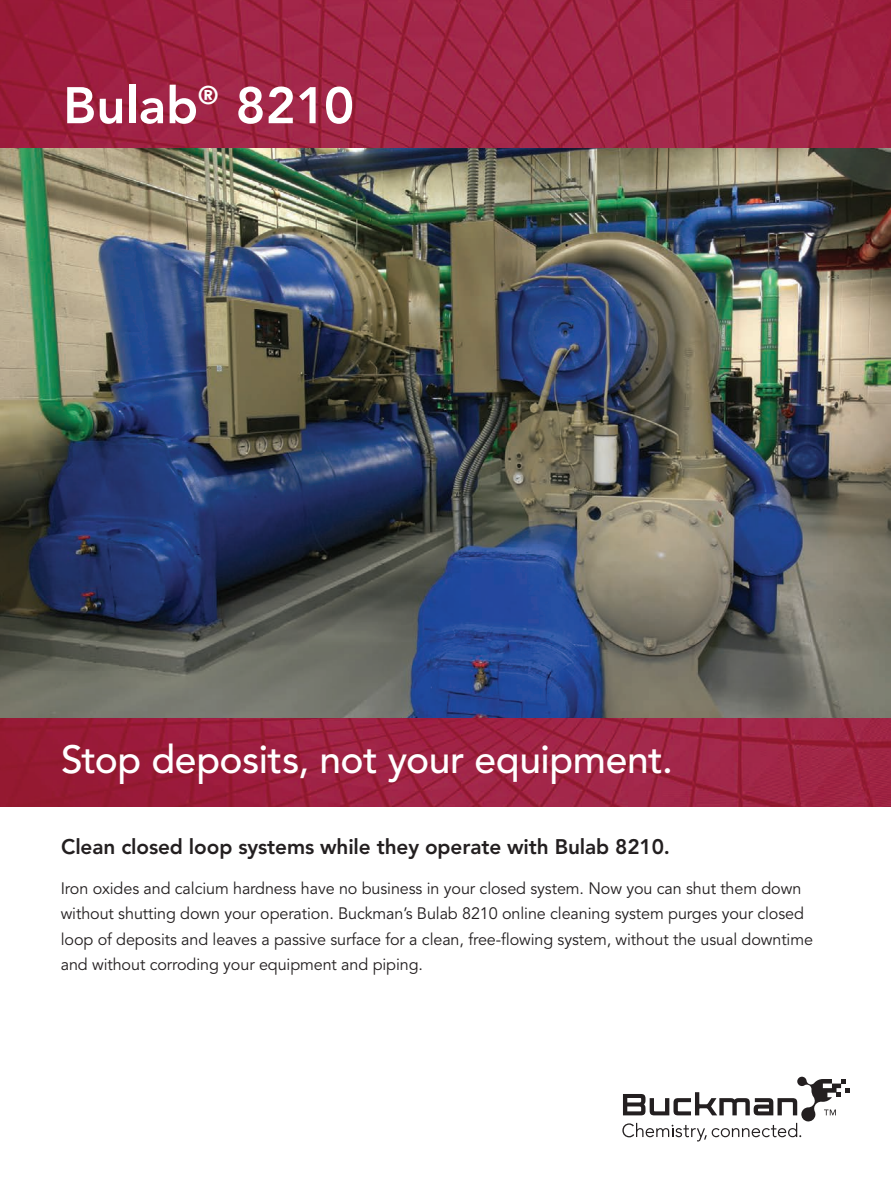
<style>
.page{position:relative;width:891px;height:1188px;background:#fff}
.page>*{position:absolute;margin:0;border:0;box-sizing:border-box;transform-origin:0 0}
.t1{font:800 51px "Avenir";color:#fff}
.t2{font:500 39px "Avenir";letter-spacing:-.01em;color:#fff}
.t3{font:800 21px "Avenir";letter-spacing:-.005em;color:#231f20}
.t4{font:16.5px/25.5px "Avenir";letter-spacing:-.005em;color:#231f20}
</style>
<div class="page">
<img style="left:0;top:0;width:891px;height:807px">
<svg style="left:622px;top:1077px;width:228px;height:65px"></svg>
<h1 class="t1" style="left:63px;top:75px;width:292px">Bulab<sup>®</sup> 8210</h1>
<h2 class="t2" style="left:61px;top:737px;width:613px">Stop deposits, not your equipment.</h2>
<p class="t3" style="left:61px;top:834px;width:610px">Clean closed loop systems while they operate with Bulab 8210.</p>
<p class="t4" style="left:61px;top:876px;width:754px">Iron oxides and calcium hardness have no business in your closed system. Now you can shut them down without shutting down your operation. Buckman’s Bulab 8210 online cleaning system purges your closed loop of deposits and leaves a passive surface for a clean, free-flowing system, without the usual downtime and without corroding your equipment and piping.</p>
</div>
